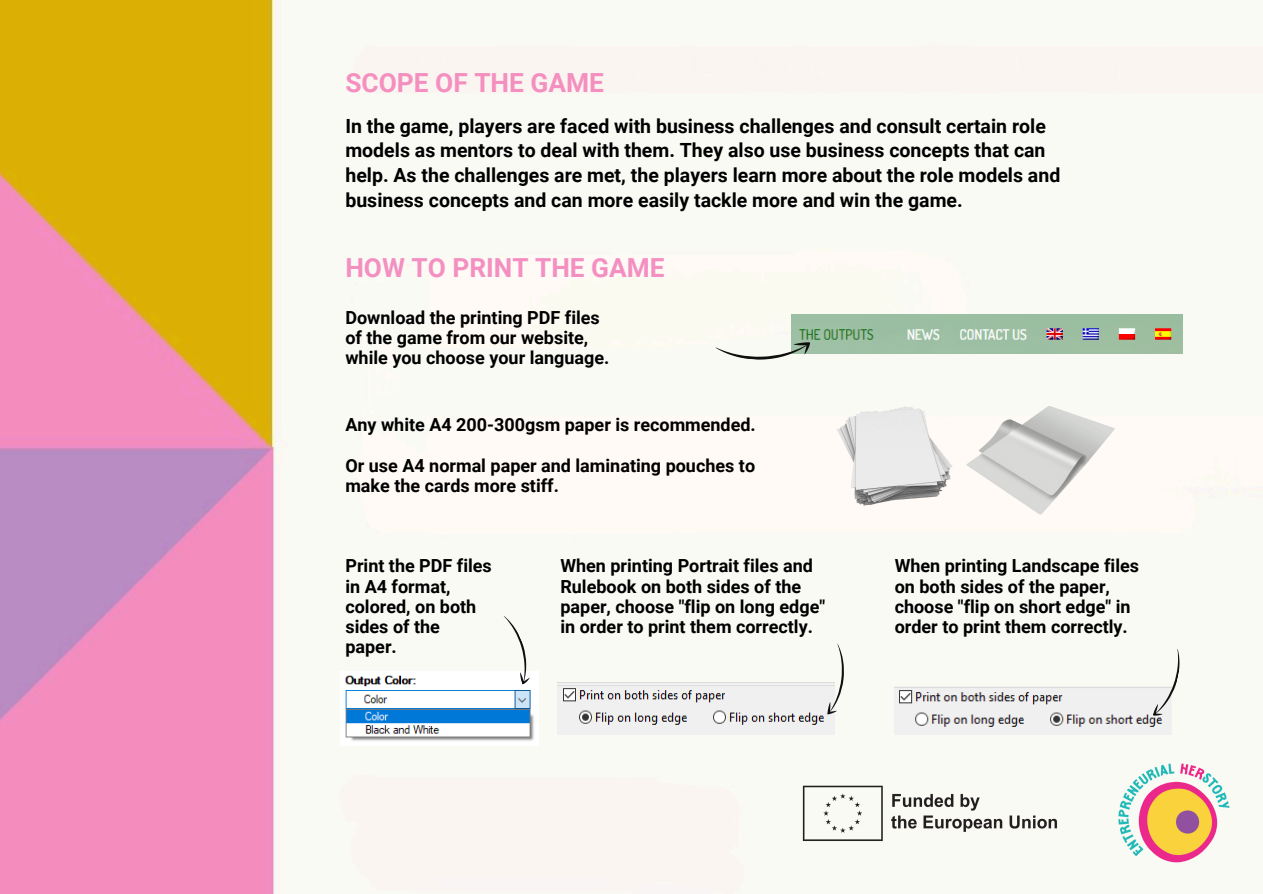
<style>
.page{position:relative;width:1263px;height:894px;background:#fff}
.page>*{position:absolute;margin:0;border:0;box-sizing:border-box;transform-origin:0 0}
.t1{font:700 26.25px "Roboto";color:#f48fc1}
.t2{font:700 26.25px "Roboto";color:#f48fc0}
.t3{font:700 19.5px/24.8px "Roboto";color:#000}
.t4{font:700 18px/20.2px "Roboto";color:#000}
</style>
<div class="page">
<img style="left:0;top:0;width:1263px;height:893px">
<img style="left:791px;top:315px;width:392px;height:38px">
<svg style="left:714px;top:336px;width:96px;height:28px"></svg>
<img style="left:966px;top:405px;width:150px;height:110px">
<img style="left:836px;top:405px;width:116px;height:102px">
<img style="left:340px;top:671px;width:198px;height:74px">
<svg style="left:496px;top:613px;width:41px;height:71px"></svg>
<img style="left:895px;top:685px;width:276px;height:49px">
<img style="left:558px;top:682px;width:276px;height:52px">
<svg style="left:827px;top:643px;width:17px;height:71px"></svg>
<svg style="left:1152px;top:646px;width:32px;height:71px"></svg>
<img style="left:1106px;top:745px;width:135px;height:135px">
<img style="left:802px;top:784px;width:274px;height:57px">
<p class="t2" style="left:345px;top:68px;width:260px">SCOPE OF THE GAME</p>
<h1 class="t3" style="left:345px;top:113px;width:716px">In the game, players are faced with business challenges and consult certain role models as mentors to deal with them. They also use business concepts that can help. As the challenges are met, the players learn more about the role models and business concepts and can more easily tackle more and win the game.</h1>
<p class="t1" style="left:345px;top:253px;width:321px">HOW TO PRINT THE GAME</p>
<p class="t4" style="left:345px;top:307px;width:265px">Download the printing PDF files of the game from our website, while you choose your language.</p>
<p class="t4" style="left:345px;top:414px;width:412px">Any white A4 200-300gsm paper is recommended.</p>
<p class="t4" style="left:345px;top:455px;width:411px">Or use A4 normal paper and laminating pouches to make the cards more stiff.</p>
<p class="t4" style="left:345px;top:555px;width:148px">Print the PDF files in A4 format, colored, on both sides of the paper.</p>
<p class="t4" style="left:560px;top:555px;width:266px">When printing Portrait files and<br>Rulebook on both sides of the paper, choose "flip on long edge" in order to print them correctly.</p>
<p class="t4" style="left:895px;top:555px;width:246px">When printing Landscape files on both sides of the paper, choose "flip on short edge" in order to print them correctly.</p>
</div>
